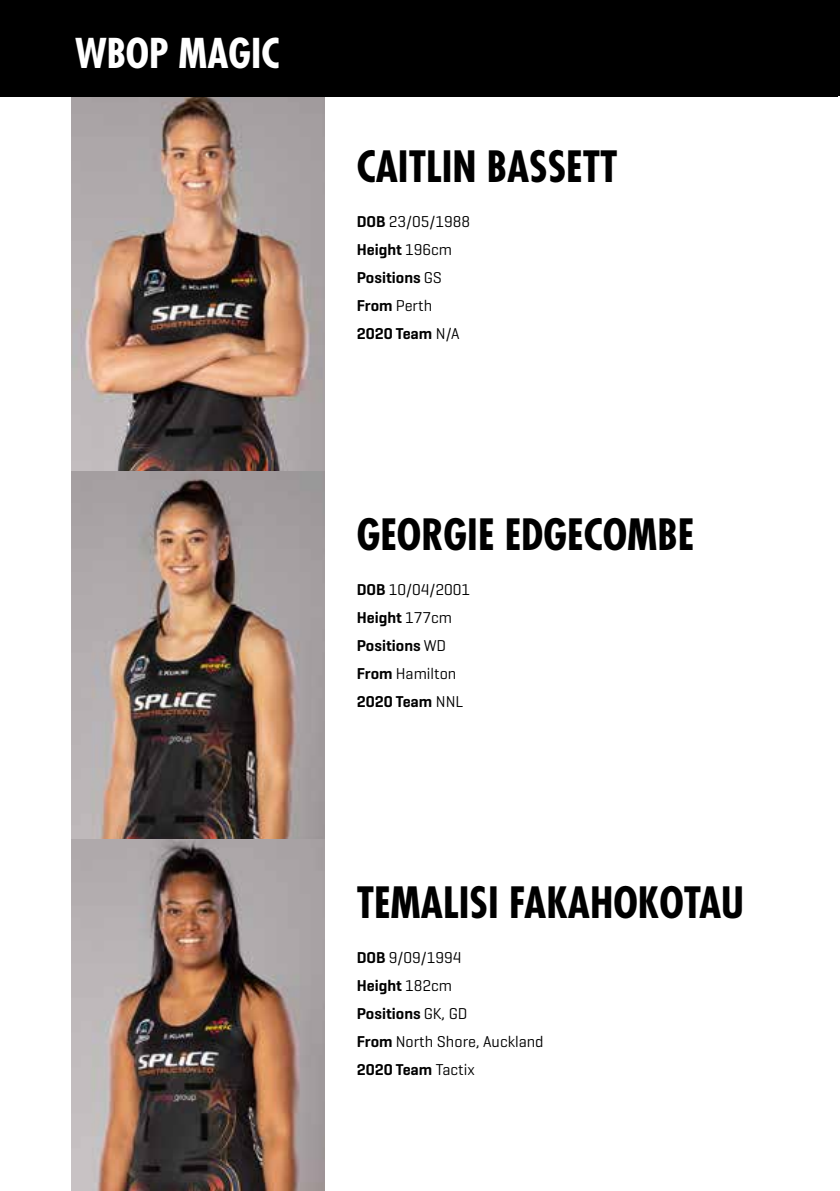
<style>
.page{position:relative;width:840px;height:1191px;background:#fff}
.page>*{position:absolute;margin:0;border:0;box-sizing:border-box;transform-origin:0 0}
.t1{font:700 condensed 42px "Futura Std";color:#000}
.t2{font:700 condensed 40px "Futura Std";color:#fff}
.t3{font:600 16px/28px "Geogrotesque";color:#000}
.t4{font:16px/28px "Geogrotesque";color:#000}
.s1{font-weight:400}
.s2{font-weight:600}
</style>
<div class="page">
<img style="left:71px;top:97px;width:253px;height:1094px">
<hr style="left:836px;top:0;width:3px;height:96px;background:#000">
<div style="left:0;top:0;width:837px;height:97px;background:#000"></div>
<h2 class="t2" style="left:75px;top:29px;width:206px">WBOP MAGIC</h2>
<h1 class="t1" style="left:356px;top:141px;width:262px">CAITLIN BASSETT</h1>
<p class="t3" style="left:356px;top:208px;width:115px">DOB <span class="s1">23/05/1988<br></span>Height <span class="s1">196cm<br></span>Positions <span class="s1">GS<br></span>From <span class="s1">Perth<br></span>2020 Team <span class="s1">N/A</span></p>
<h1 class="t1" style="left:356px;top:509px;width:339px">GEORGIE EDGECOMBE</h1>
<p class="t3" style="left:356px;top:576px;width:115px">DOB <span class="s1">10/04/2001<br></span>Height <span class="s1">177cm<br></span>Positions <span class="s1">WD<br></span>From <span class="s1">Hamilton<br></span>2020 Team <span class="s1">NNL</span></p>
<h1 class="t1" style="left:356px;top:876px;width:388px">TEMALISI FAKAHOKOTAU</h1>
<p class="t4" style="left:356px;top:943px;width:188px"><span class="s2">DOB</span> 9/09/1994<br><span class="s2">Height</span> 182cm<br><span class="s2">Positions</span> GK, GD<br><span class="s2">From</span> North Shore, Auckland<br><span class="s2">2020 Team</span> Tactix</p>
</div>
